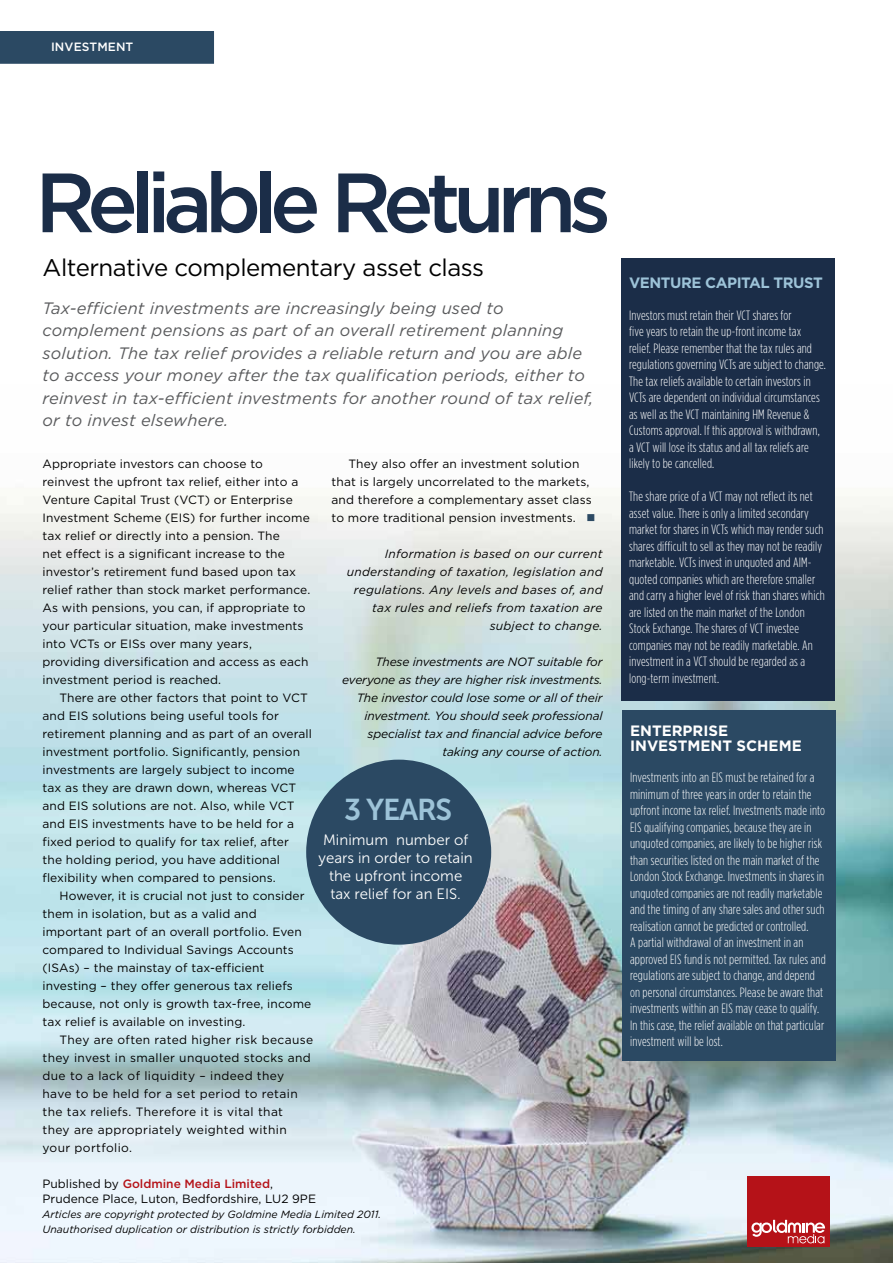
<style>
.page{position:relative;width:893px;height:1263px;background:#fff}
.page>*{position:absolute;margin:0;border:0;box-sizing:border-box;transform-origin:0 0}
.t1{font:500 83.85px "Gotham HTF";color:#1b2d48}
.t2{font:30px "Museo Sans 700";color:#9dc3d8}
.t3{font:24px "Gotham HTF";letter-spacing:-.02em;color:#000}
.t4{font:italic 16.5px/22.5px "Gotham HTF";letter-spacing:.01em;color:#5a5b5d}
.t5{font:15px/18px "Museo Sans 300";color:#fff;text-align:center}
.t6{font:700 15px/15px "Gotham HTF";color:#fff}
.t7{font:700 15px "Gotham HTF";letter-spacing:-.03em;color:#9dc3d8}
.t8{font:300 condensed 13.5px/16.5px "Gotham HTF";letter-spacing:.01em;color:#fff}
.t9{font:12px/18px "Gotham HTF";letter-spacing:.01em;color:#000}
.t10{font:12px/18px "Gotham HTF";letter-spacing:.03em;color:#000}
.t11{font:italic 12px/18px "Gotham HTF";letter-spacing:-.01em;color:#000;text-align:right}
.t12{font:italic 12px/18px "Gotham HTF";letter-spacing:.02em;color:#000;text-align:right}
.t13{font:500 12px "Gotham HTF";letter-spacing:.01em;color:#fff}
.t14{font:italic 10.5px/15px "Gotham HTF";color:#000}
.s1{color:#2b4963}
.s2{font-weight:500;color:#b51218}
</style>
<div class="page">
<img style="left:0;top:385px;width:893px;height:878px">
<div style="left:747px;top:1176px;width:82px;height:71px;background:#b51218"></div>
<svg style="left:751px;top:1220px;width:74px;height:23px"></svg>
<div style="left:0;top:31px;width:214px;height:33px;background:#2b4963"></div>
<div style="left:621px;top:258px;width:213px;height:443px;background:#1b2d48"></div>
<div style="left:622px;top:710px;width:213px;height:351px;background:#2b4963"></div>
<div style="left:306px;top:760px;width:185px;height:185px;background:#2b4963;border-radius:50%"></div>
<p class="t13" style="left:51px;top:40px;width:84px">Investment</p>
<h1 class="t1" style="left:35px;top:155px;width:577px">Reliable Returns</h1>
<h3 class="t3" style="left:43px;top:254px;width:443px">Alternative complementary asset class</h3>
<p class="t4" style="left:43px;top:297px;width:552px">Tax-efficient investments are increasingly being used to complement pensions as part of an overall retirement planning solution. The tax relief provides a reliable return and you are able to access your money after the tax qualification periods, either to reinvest in tax-efficient investments for another round of tax relief, or to invest elsewhere.</p>
<p class="t9" style="left:332px;top:455px;width:265px;text-align:center">They also offer an investment solution<br>that is largely uncorrelated to the markets, and therefore a complementary asset class to more traditional pension investments. <span class="s1">■</span></p>
<p class="t12" style="left:347px;top:545px;width:257px">Information is based on our current understanding of taxation, legislation and regulations. Any levels and bases of, and tax rules and reliefs from taxation are subject to change.</p>
<p class="t11" style="left:342px;top:653px;width:262px">These investments are NOT suitable for everyone as they are higher risk investments.<br>The investor could lose some or all of their investment. You should seek professional specialist tax and financial advice before taking any course of action.</p>
<p class="t9" style="left:43px;top:455px;width:269px">Appropriate investors can choose to reinvest the upfront tax relief, either into a Venture Capital Trust (VCT) or Enterprise Investment Scheme (EIS) for further income tax relief or directly into a pension. The<br>net effect is a significant increase to the investor’s retirement fund based upon tax relief rather than stock market performance.<br>As with pensions, you can, if appropriate to your particular situation, make investments into VCTs or EISs over many years, providing diversification and access as each investment period is reached.</p>
<p class="t9" style="left:43px;top:689px;width:271px;text-indent:17px">There are other factors that point to VCT and EIS solutions being useful tools for retirement planning and as part of an overall investment portfolio. Significantly, pension investments are largely subject to income tax as they are drawn down, whereas VCT and EIS solutions are not. Also, while VCT and EIS investments have to be held for a fixed period to qualify for tax relief, after<br>the holding period, you have additional flexibility when compared to pensions.</p>
<p class="t9" style="left:43px;top:887px;width:270px;text-indent:17px">However, it is crucial not just to consider them in isolation, but as a valid and important part of an overall portfolio. Even compared to Individual Savings Accounts (ISAs) – the mainstay of tax-efficient investing – they offer generous tax reliefs because, not only is growth tax-free, income tax relief is available on investing.</p>
<p class="t10" style="left:43px;top:1031px;width:272px;text-indent:17px">They are often rated higher risk because they invest in smaller unquoted stocks and due to a lack of liquidity – indeed they have to be held for a set period to retain the tax reliefs. Therefore it is vital that they are appropriately weighted within your portfolio.</p>
<h2 class="t2" style="left:344px;top:793px;width:110px">3 YEARS</h2>
<p class="t5" style="left:319px;top:831px;width:156px">Minimum number of years in order to retain the upfront income tax relief for an EIS.</p>
<p class="t9" style="left:43px;top:1176px;width:275px;line-height:15px">Published by <span class="s2">Goldmine Media Limited</span>,<br>Prudence Place, Luton, Bedfordshire, LU2 9PE</p>
<p class="t14" style="left:43px;top:1207px;width:340px">Articles are copyright protected by Goldmine Media Limited 2011.<br>Unauthorised duplication or distribution is strictly forbidden.</p>
<p class="t7" style="left:629px;top:274px;width:195px">VENTURE CAPITAL TRUST</p>
<p class="t8" style="left:629px;top:306px;width:198px">Investors must retain their VCT shares for<br>five years to retain the up-front income tax relief. Please remember that the tax rules and regulations governing VCTs are subject to change.<br>The tax reliefs available to certain investors in VCTs are dependent on individual circumstances as well as the VCT maintaining HM Revenue &amp; Customs approval. If this approval is withdrawn, a VCT will lose its status and all tax reliefs are likely to be cancelled.</p>
<p class="t8" style="left:629px;top:488px;width:197px">The share price of a VCT may not reflect its net asset value. There is only a limited secondary market for shares in VCTs which may render such shares difficult to sell as they may not be readily marketable. VCTs invest in unquoted and AIM&shy;quoted companies which are therefore smaller and carry a higher level of risk than shares which are listed on the main market of the London Stock Exchange. The shares of VCT investee companies may not be readily marketable. An investment in a VCT should be regarded as a long-term investment.</p>
<p class="t6" style="left:630px;top:722px;width:173px">ENTERPRISE<br>INVESTMENT SCHEME</p>
<p class="t8" style="left:630px;top:769px;width:197px">Investments into an EIS must be retained for a minimum of three years in order to retain the upfront income tax relief. Investments made into EIS qualifying companies, because they are in unquoted companies, are likely to be higher risk than securities listed on the main market of the London Stock Exchange. Investments in shares in unquoted companies are not readily marketable and the timing of any share sales and other such realisation cannot be predicted or controlled.<br>A partial withdrawal of an investment in an approved EIS fund is not permitted. Tax rules and regulations are subject to change, and depend on personal circumstances. Please be aware that investments within an EIS may cease to qualify.<br>In this case, the relief available on that particular investment will be lost.</p>
</div>
